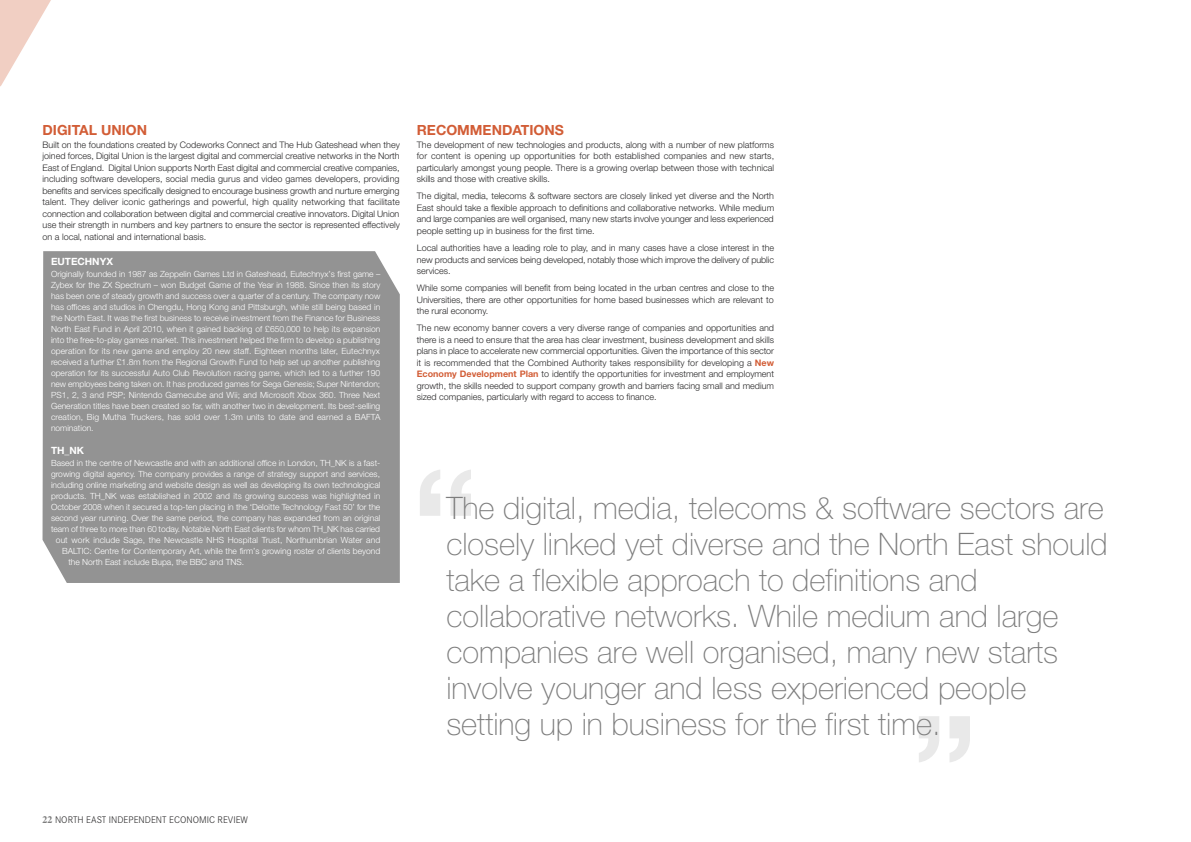
<style>
.page{position:relative;width:1191px;height:842px;background:#fff}
.page>*{position:absolute;margin:0;border:0;box-sizing:border-box;transform-origin:0 0}
.t1{font:700 144px "Helvetica Neue";color:#e9e9e9}
.t2{font:100 31px/36px "Helvetica Neue";color:#7d7d7d}
.t3{font:700 14px "Helvetica Neue";color:#d25d36}
.t4{font:300 10px "Corporate S";color:#272627}
.t5{font:700 10px "Helvetica Neue";color:#fff}
.t6{font:300 9px/11.5px "Helvetica Neue";color:#272627;text-align:justify}
.t7{font:300 8.5px/11px "Helvetica Neue";color:#fff;text-align:justify}
.s1{font-weight:700;color:#d25d36}
.s2{font-family:"Dutch 801 BT";font-weight:700;color:#7d7d7d}
</style>
<div class="page">
<svg style="left:0;top:0;width:51px;height:87px"></svg>
<div style="left:43px;top:251px;width:357px;height:332px;background:#939393"></div>
<h3 class="t3" style="left:43px;top:125px;width:106px">DIGITAL UNION</h3>
<p class="t6" style="left:43px;top:140px;width:359px">Built on the foundations created by Codeworks Connect and The Hub Gateshead when they joined forces, Digital Union is the largest digital and commercial creative networks in the North East of England. Digital Union supports North East digital and commercial creative companies, including software developers, social media gurus and video games developers, providing benefits and services specifically designed to encourage business growth and nurture emerging talent. They deliver iconic gatherings and powerful, high quality networking that facilitate connection and collaboration between digital and commercial creative innovators. Digital Union use their strength in numbers and key partners to ensure the sector is represented effectively on a local, national and international basis.</p>
<p class="t5" style="left:51px;top:258px;width:63px">EUTECHNYX</p>
<p class="t7" style="left:51px;top:270px;width:331px">Originally founded in 1987 as Zeppelin Games Ltd in Gateshead, Eutechnyx’s first game – Zybex for the ZX Spectrum – won Budget Game of the Year in 1988. Since then its story has been one of steady growth and success over a quarter of a century. The company now has offices and studios in Chengdu, Hong Kong and Pittsburgh, while still being based in the North East. It was the first business to receive investment from the Finance for Business North East Fund in April 2010, when it gained backing of £650,000 to help its expansion into the free-to-play games market. This investment helped the firm to develop a publishing operation for its new game and employ 20 new staff. Eighteen months later, Eutechnyx received a further £1.8m from the Regional Growth Fund to help set up another publishing operation for its successful Auto Club Revolution racing game, which led to a further 190 new employees being taken on. It has produced games for Sega Genesis; Super Nintendon; PS1, 2, 3 and PSP; Nintendo Gamecube and Wii; and Microsoft Xbox 360. Three Next Generation titles have been created so far, with another two in development. Its best-selling creation, Big Mutha Truckers, has sold over 1.3m units to date and earned a BAFTA nomination.</p>
<p class="t5" style="left:51px;top:446px;width:35px">TH_NK</p>
<p class="t7" style="left:51px;top:458px;width:331px">Based in the centre of Newcastle and with an additional office in London, TH_NK is a fast-</p>
<p class="t7" style="left:51px;top:469px;width:330px">growing digital agency. The company provides a range of strategy support and services,</p>
<p class="t7" style="left:51px;top:480px;width:331px">including online marketing and website design as well as developing its own technological</p>
<p class="t7" style="left:51px;top:491px;width:331px">products. TH_NK was established in 2002 and its growing success was highlighted in</p>
<p class="t7" style="left:51px;top:502px;width:331px">October 2008 when it secured a top-ten placing in the ‘Deloitte Technology Fast 50’ for the</p>
<p class="t7" style="left:51px;top:513px;width:331px">second year running. Over the same period, the company has expanded from an original</p>
<p class="t7" style="left:51px;top:524px;width:330px">team of three to more than 60 today. Notable North East clients for whom TH_NK has carried</p>
<p class="t7" style="left:56px;top:535px;width:326px">out work include Sage, the Newcastle NHS Hospital Trust, Northumbrian Water and</p>
<p class="t7" style="left:62px;top:546px;width:320px">BALTIC: Centre for Contemporary Art, while the firm’s growing roster of clients beyond</p>
<p class="t7" style="left:68px;top:557px;width:177px">the North East include Bupa, the BBC and TNS.</p>
<h3 class="t3" style="left:417px;top:125px;width:149px">RECOMMENDATIONS</h3>
<p class="t6" style="left:417px;top:140px;width:359px">The development of new technologies and products, along with a number of new platforms for content is opening up opportunities for both established companies and new starts, particularly amongst young people. There is a growing overlap between those with technical skills and those with creative skills.</p>
<p class="t6" style="left:417px;top:191px;width:359px">The digital, media, telecoms &amp; software sectors are closely linked yet diverse and the North East should take a flexible approach to definitions and collaborative networks. While medium and large companies are well organised, many new starts involve younger and less experienced people setting up in business for the first time.</p>
<p class="t6" style="left:417px;top:243px;width:359px">Local authorities have a leading role to play, and in many cases have a close interest in the new products and services being developed, notably those which improve the delivery of public services.</p>
<p class="t6" style="left:417px;top:283px;width:359px">While some companies will benefit from being located in the urban centres and close to the Universities, there are other opportunities for home based businesses which are relevant to the rural economy.</p>
<p class="t6" style="left:417px;top:323px;width:359px">The new economy banner covers a very diverse range of companies and opportunities and there is a need to ensure that the area has clear investment, business development and skills plans in place to accelerate new commercial opportunities. Given the importance of this sector it is recommended that the Combined Authority takes responsibility for developing a <span class="s1">New Economy Development Plan</span> to identify the opportunities for investment and employment growth, the skills needed to support company growth and barriers facing small and medium sized companies, particularly with regard to access to finance.</p>
<h1 class="t1" style="left:412px;top:469px;width:68px">“</h1>
<p class="t2" style="left:446px;top:492px;width:663px">The digital, media, telecoms &amp; software sectors are closely linked yet diverse and the North East should take a flexible approach to definitions and collaborative networks. While medium and large companies are well organised, many new starts involve younger and less experienced people setting up in business for the first time.</p>
<h1 class="t1" style="left:911px;top:716px;width:68px">”</h1>
<p class="t4" style="left:43px;top:813px;width:207px"><span class="s2">22</span> NORTH EAST INDEPENDENT ECONOMIC REVIEW</p>
</div>
